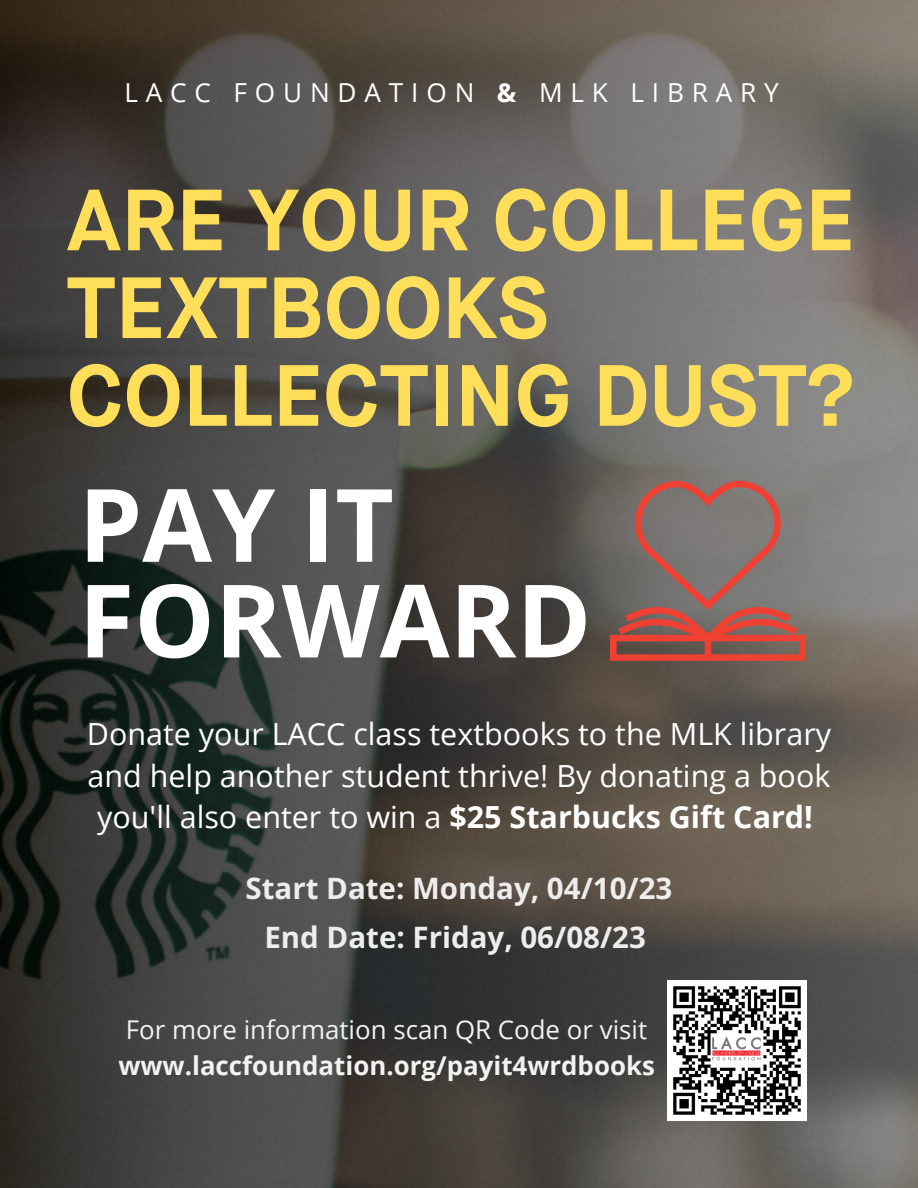
<style>
.page{position:relative;width:918px;height:1188px;background:#fff}
.page>*{position:absolute;margin:0;border:0;box-sizing:border-box;transform-origin:0 0}
.t1{font:700 101.25px/95.7px "Open Sans";color:#fff}
.t2{font:700 86.55px/87.8px "Maison Neue";color:#ffde59}
.t3{font:30.45px/41.7px "Open Sans";color:#fefefe;text-align:center}
.t4{font:700 29.55px/49.5px "Open Sans";color:#ededed;text-align:center}
.t5{font:26.1px "Open Sans";letter-spacing:.3em;color:#fff}
.t6{font:700 25.8px "Open Sans";color:#f1f2f2}
.t7{font:25.8px "Open Sans";color:#f1f2f2}
.s1{font-weight:700}
</style>
<div class="page">
<img style="left:0;top:0;width:918px;height:1188px">
<svg style="left:610px;top:481px;width:196px;height:180px;background:#8f6762"></svg>
<img style="left:667px;top:981px;width:140px;height:139px">
<p class="t5" style="left:124px;top:74px;width:656px">LACC FOUNDATION <span class="s1">&amp;</span> MLK LIBRARY</p>
<h2 class="t2" style="left:67px;top:183px;width:790px">ARE YOUR COLLEGE<br>TEXTBOOKS<br>COLLECTING DUST?</h2>
<h1 class="t1" style="left:79px;top:475px;width:514px">PAY IT<br>FORWARD</h1>
<p class="t3" style="left:87px;top:713px;width:746px">Donate your LACC class textbooks to the MLK library and help another student thrive! By donating a book you'll also enter to win a <span class="s1">$25 Starbucks Gift Card!</span></p>
<p class="t4" style="left:245px;top:863px;width:429px">Start Date: Monday, 04/10/23<br>End Date: Friday, 06/08/23</p>
<p class="t7" style="left:126px;top:1012px;width:523px">For more information scan QR Code or visit</p>
<p class="t6" style="left:118px;top:1048px;width:538px">www.laccfoundation.org/payit4wrdbooks</p>
</div>
